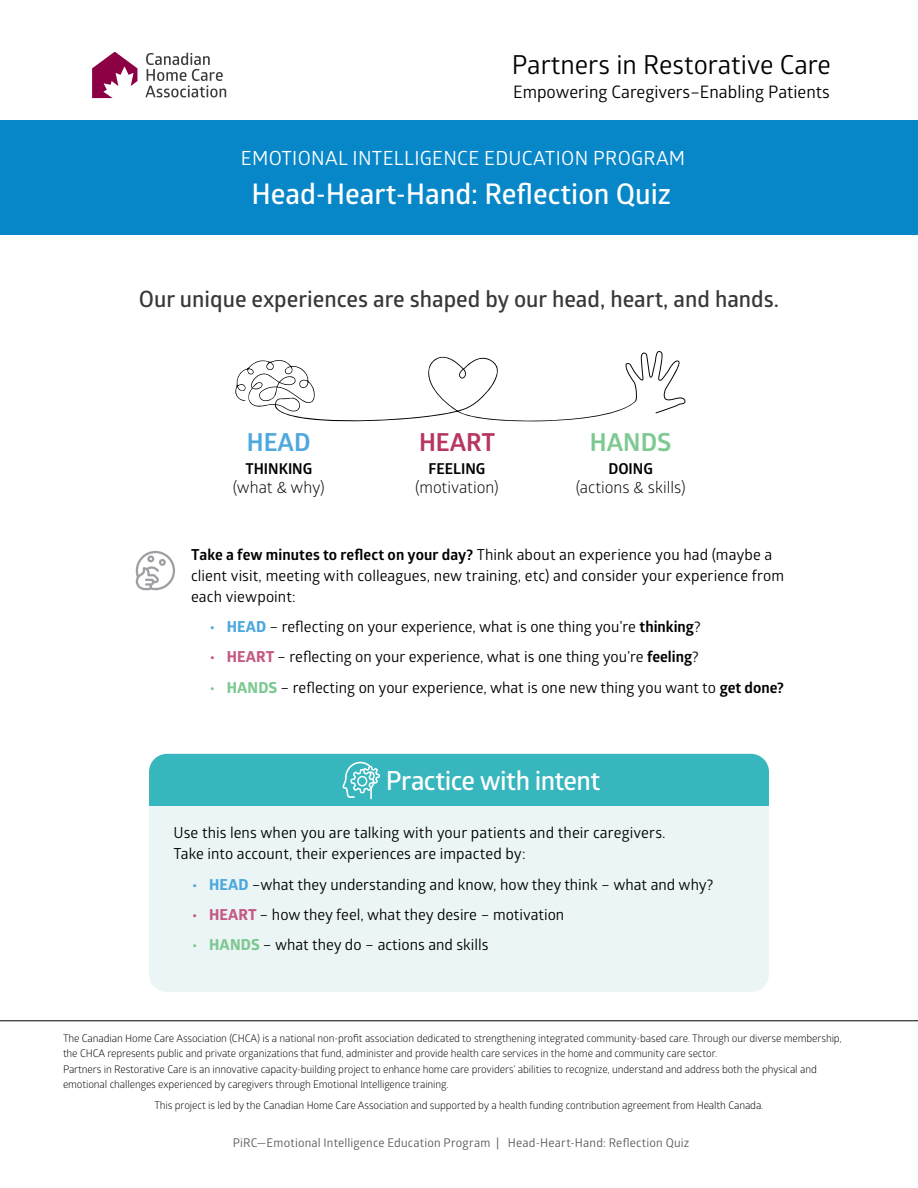
<style>
.page{position:relative;width:918px;height:1188px;background:#fff}
.page>*{position:absolute;margin:0;border:0;box-sizing:border-box;transform-origin:0 0}
.Title_below{font:600 28.5px "Glober";color:#fff}
.t1{font:600 26.4px "Glober";letter-spacing:-.025em;color:#fff}
.t2{font:26.1px "Glober";color:#000}
.t3{font:700 24.9px "Glober";color:#7ec892}
.t4{font:700 24.9px "Glober";color:#b53762}
.t5{font:700 24.9px "Glober";color:#4ea8de}
.Table_title{font:600 22.5px "Glober";color:#383838}
.Title_above{font:19.5px "Glober";letter-spacing:.015em;color:#fff}
.t6{font:17.25px "Glober";color:#000}
.t7{font:16.2px "Glober";color:#000}
.BC__Left_big{font:15.15px/21px "Glober";color:#000}
.t8{font:700 15px "Glober";color:#000}
.t9{font:12px "Glober";letter-spacing:.015em;color:#58595b}
.Boiler_plate{font:10.5px/15px "Glober";letter-spacing:-.01em;color:#000}
.Boiler_plate_centere{font:10.5px "Glober";letter-spacing:-.01em;color:#000}
.s1{font-weight:700}
.s2{font-weight:700;color:#4ea8de}
.s3{font-family:"Globerx";font-weight:700;color:#4ea8de}
.s4{font-weight:700;color:#c45b84}
.s5{font-family:"Globerx";font-weight:700;color:#c45b84}
.s6{font-weight:700;color:#7ec892}
.s7{font-family:"Globerx";font-weight:700;color:#7ec892}
</style>
<div class="page">
<svg style="left:136px;top:551px;width:39px;height:39px"></svg>
<div style="left:0;top:121px;width:918px;height:114px;background:#0887c8"></div>
<svg style="left:145px;top:53px;width:81px;height:44px"></svg>
<svg style="left:92px;top:52px;width:45px;height:46px"></svg>
<svg style="left:235px;top:351px;width:450px;height:71px"></svg>
<div style="left:149px;top:754px;width:620px;height:238px;background:#ecf5f6;border-radius:18px"></div>
<div style="left:149px;top:754px;width:620px;height:52px;background:#37b6be"></div>
<svg style="left:342px;top:762px;width:38px;height:37px"></svg>
<hr style="left:0;top:1021px;width:918px;height:1px;background:#000">
<p class="t2" style="left:512px;top:46px;width:321px">Partners in Restorative Care</p>
<p class="t6" style="left:513px;top:80px;width:318px">Empowering Caregivers–Enabling Patients</p>
<p class="Title_above" style="left:241px;top:145px;width:446px">EMOTIONAL INTELLIGENCE EDUCATION PROGRAM</p>
<p class="Title_below" style="left:252px;top:174px;width:421px">Head-Heart-Hand: Reflection Quiz</p>
<p class="Table_title" style="left:139px;top:283px;width:642px">Our unique experiences are shaped by our head, heart, and hands.</p>
<p class="t5" style="left:247px;top:424px;width:65px">HEAD</p>
<p class="t8" style="left:245px;top:458px;width:68px">THINKING</p>
<p class="t7" style="left:233px;top:476px;width:94px">(what &amp; why)</p>
<p class="t4" style="left:419px;top:424px;width:78px">HEART</p>
<p class="t8" style="left:428px;top:458px;width:58px">FEELING</p>
<p class="t7" style="left:415px;top:476px;width:85px">(motivation)</p>
<p class="t3" style="left:590px;top:424px;width:83px">HANDS</p>
<p class="t8" style="left:608px;top:458px;width:46px">DOING</p>
<p class="t7" style="left:576px;top:476px;width:111px">(actions &amp; skills)</p>
<p class="BC__Left_big" style="left:191px;top:543px;width:595px"><span class="s1">Take a few minutes to reflect on your day?</span> Think about an experience you had (maybe a client visit, meeting with colleagues, new training, etc) and consider your experience from each viewpoint:</p>
<p class="BC__Left_big" style="left:210px;top:616px;width:492px"><span class="s2">•</span> <span class="s3">HEAD</span> – reflecting on your experience, what is one thing you’re <span class="s1">thinking</span>?</p>
<p class="BC__Left_big" style="left:210px;top:646px;width:491px"><span class="s4">•</span> <span class="s5">HEART</span> – reflecting on your experience, what is one thing you’re <span class="s1">feeling</span>?</p>
<p class="BC__Left_big" style="left:210px;top:676px;width:576px"><span class="s6">•</span> <span class="s7">HANDS</span> – reflecting on your experience, what is one new thing you want to <span class="s1">get done?</span></p>
<p class="t1" style="left:386px;top:763px;width:216px">Practice with intent</p>
<p class="BC__Left_big" style="left:174px;top:822px;width:494px">Use this lens when you are talking with your patients and their caregivers.<br>Take into account, their experiences are impacted by:</p>
<p class="BC__Left_big" style="left:192px;top:873px;width:523px"><span class="s2">•</span> <span class="s3">HEAD</span> –what they understanding and know, how they think – what and why?</p>
<p class="BC__Left_big" style="left:192px;top:904px;width:374px"><span class="s4">•</span> <span class="s5">HEART</span> – how they feel, what they desire – motivation</p>
<p class="BC__Left_big" style="left:192px;top:934px;width:298px"><span class="s6">•</span> <span class="s7">HANDS</span> – what they do – actions and skills</p>
<p class="Boiler_plate" style="left:63px;top:1030px;width:780px">The Canadian Home Care Association (CHCA) is a national non-profit association dedicated to strengthening integrated community-based care. Through our diverse membership, the CHCA represents public and private organizations that fund, administer and provide health care services in the home and community care sector.</p>
<p class="Boiler_plate" style="left:63px;top:1061px;width:755px">Partners in Restorative Care is an innovative capacity-building project to enhance home care providers’ abilities to recognize, understand and address both the physical and emotional challenges experienced by caregivers through Emotional Intelligence training.</p>
<p class="Boiler_plate_centere" style="left:154px;top:1098px;width:611px">This project is led by the Canadian Home Care Association and supported by a health funding contribution agreement from Health Canada.</p>
<p class="t9" style="left:233px;top:1134px;width:458px">PiRC—Emotional Intelligence Education Program | Head-Heart-Hand: Reflection Quiz</p>
</div>
